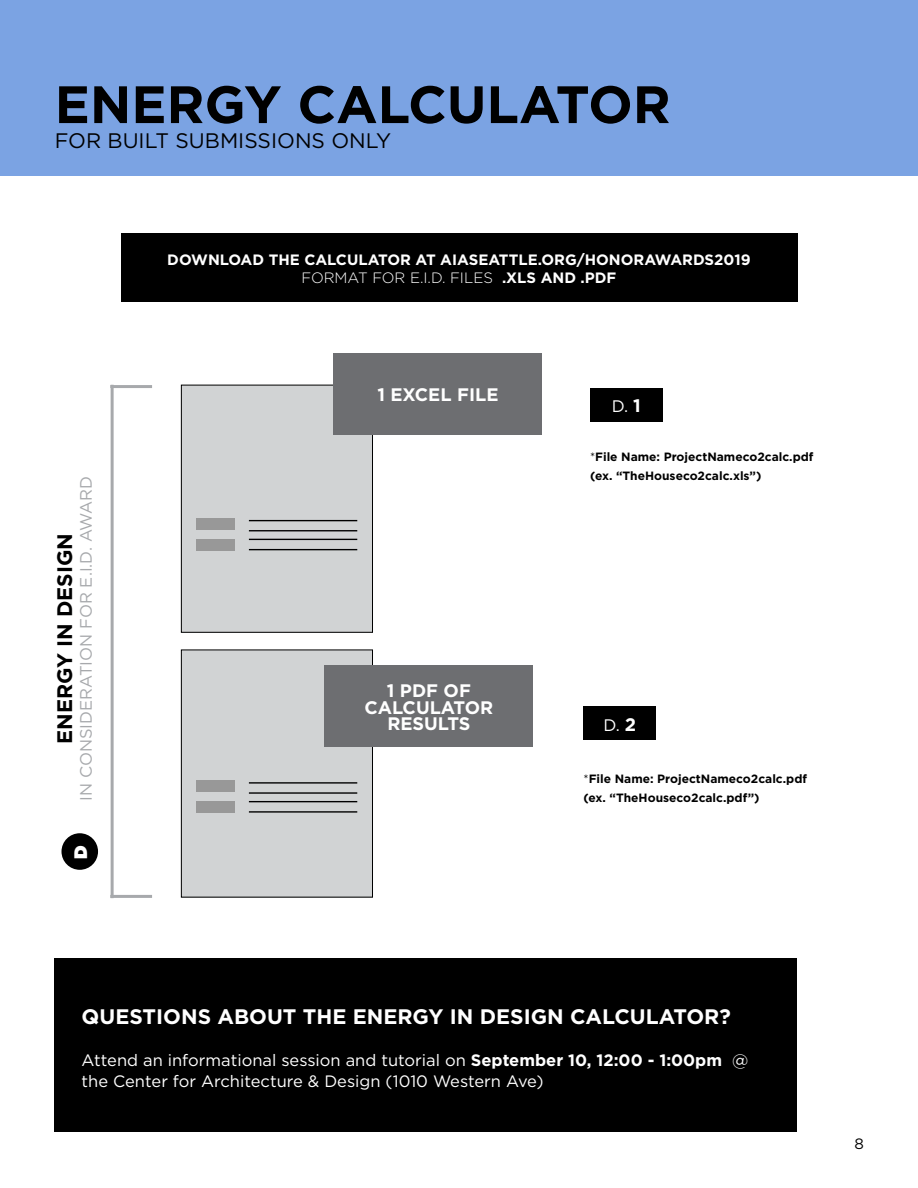
<style>
.page{position:relative;width:918px;height:1188px;background:#fff}
.page>*{position:absolute;margin:0;border:0;box-sizing:border-box;transform-origin:0 0}
.t1{font:700 52.5px "Gotham";color:#000}
.t2{font:700 21px "Gotham";color:#fff}
.t3{font:21px "Gotham";color:#000}
.t4{font:700 21px "Gotham";color:#000}
.t5{font:700 18.15px/16.6px "Gotham";color:#fff;text-align:center}
.t6{font:900 18.15px "Gotham";color:#fff}
.t7{font:16.65px "Gotham";color:#fff}
.t8{font:16.5px/21.6px "Gotham";color:#fff}
.t9{font:16.5px "Gotham";color:#a7a9ac}
.t10{font:700 15px/18px "Gotham";color:#fff;text-align:center}
.t11{font:15px "Gotham";color:#000}
.t12{font:700 12px/19.2px "Gotham";color:#000}
.s1{font-weight:300}
.s2{font-weight:700;font-size:18.15px}
.s3{font-weight:400}
.s4{font-weight:700}
</style>
<div class="page">
<div style="left:0;top:0;width:918px;height:176px;background:#7ba3e3"></div>
<div style="left:55px;top:958px;width:742px;height:174px;background:#000"></div>
<div style="left:181px;top:385px;width:192px;height:247px;background:#d1d3d4"></div>
<div style="left:181px;top:385px;width:192px;height:248px;border:1px solid #000"></div>
<div style="left:181px;top:650px;width:192px;height:247px;background:#d1d3d4"></div>
<div style="left:181px;top:650px;width:192px;height:247px;border:1px solid #000"></div>
<div style="left:590px;top:388px;width:72px;height:34px;background:#000"></div>
<div style="left:584px;top:706px;width:72px;height:34px;background:#000"></div>
<hr style="left:110px;top:895px;width:42px;height:3px;background:#a7a9ac">
<hr style="left:110px;top:385px;width:42px;height:3px;background:#a7a9ac">
<hr style="left:111px;top:385px;width:3px;height:513px;background:#a7a9ac">
<div style="left:62px;top:833px;width:36px;height:37px;background:#000;border-radius:50%"></div>
<div style="left:121px;top:233px;width:676px;height:69px;background:#000"></div>
<div style="left:197px;top:518px;width:38px;height:12px;background:#989898"></div>
<hr style="left:249px;top:520px;width:108px;height:1px;background:#000">
<hr style="left:249px;top:530px;width:108px;height:1px;background:#000">
<hr style="left:249px;top:539px;width:108px;height:1px;background:#000">
<div style="left:197px;top:539px;width:38px;height:11px;background:#989898"></div>
<hr style="left:249px;top:549px;width:108px;height:1px;background:#000">
<div style="left:197px;top:780px;width:38px;height:12px;background:#989898"></div>
<hr style="left:249px;top:782px;width:108px;height:2px;background:#000">
<hr style="left:249px;top:792px;width:108px;height:2px;background:#000">
<hr style="left:249px;top:801px;width:108px;height:1px;background:#000">
<div style="left:197px;top:801px;width:38px;height:12px;background:#989898"></div>
<hr style="left:249px;top:811px;width:108px;height:2px;background:#000">
<div style="left:334px;top:353px;width:208px;height:82px;background:#6d6e71"></div>
<div style="left:325px;top:665px;width:208px;height:82px;background:#6d6e71"></div>
<h1 class="t1" style="left:55px;top:70px;width:618px">ENERGY CALCULATOR</h1>
<h2 class="t3" style="left:55px;top:127px;width:338px">FOR BUILT SUBMISSIONS ONLY</h2>
<p class="t10" style="left:167px;top:250px;width:585px">DOWNLOAD THE CALCULATOR AT AIASEATTLE.ORG/HONORAWARDS2019<br><span class="s1">FORMAT FOR E.I.D. FILES</span> .XLS AND .PDF</p>
<h3 class="t9" style="left:75px;top:801px;width:326px;rotate:-90deg">IN CONSIDERATION FOR E.I.D. AWARD</h3>
<h2 class="t4" style="left:51px;top:744px;width:213px;rotate:-90deg">ENERGY IN DESIGN</h2>
<h3 class="t6" style="left:68px;top:859px;width:15px;rotate:-90deg">D</h3>
<h3 class="t5" style="left:377px;top:387px;width:123px">1 EXCEL FILE</h3>
<h3 class="t5" style="left:364px;top:682px;width:130px">1 PDF OF<br>CALCULATOR<br>RESULTS</h3>
<h3 class="t7" style="left:612px;top:396px;width:31px">D. <span class="s2">1</span></h3>
<p class="t12" style="left:590px;top:447px;width:225px"><span class="s3">*</span>File Name: ProjectNameco2calc.pdf (ex. “TheHouseco2calc.xls”)</p>
<h3 class="t7" style="left:603px;top:714px;width:34px">D. <span class="s2">2</span></h3>
<p class="t12" style="left:584px;top:769px;width:225px"><span class="s3">*</span>File Name: ProjectNameco2calc.pdf (ex. “TheHouseco2calc.pdf”)</p>
<h2 class="t2" style="left:82px;top:1002px;width:651px">QUESTIONS ABOUT THE ENERGY IN DESIGN CALCULATOR?</h2>
<h3 class="t8" style="left:82px;top:1049px;width:668px">Attend an informational session and tutorial on <span class="s4">September 10, 12:00 - 1:00pm</span> @ the Center for Architecture &amp; Design (1010 Western Ave)</h3>
<p class="t11" style="left:855px;top:1134px;width:11px">8</p>
</div>
